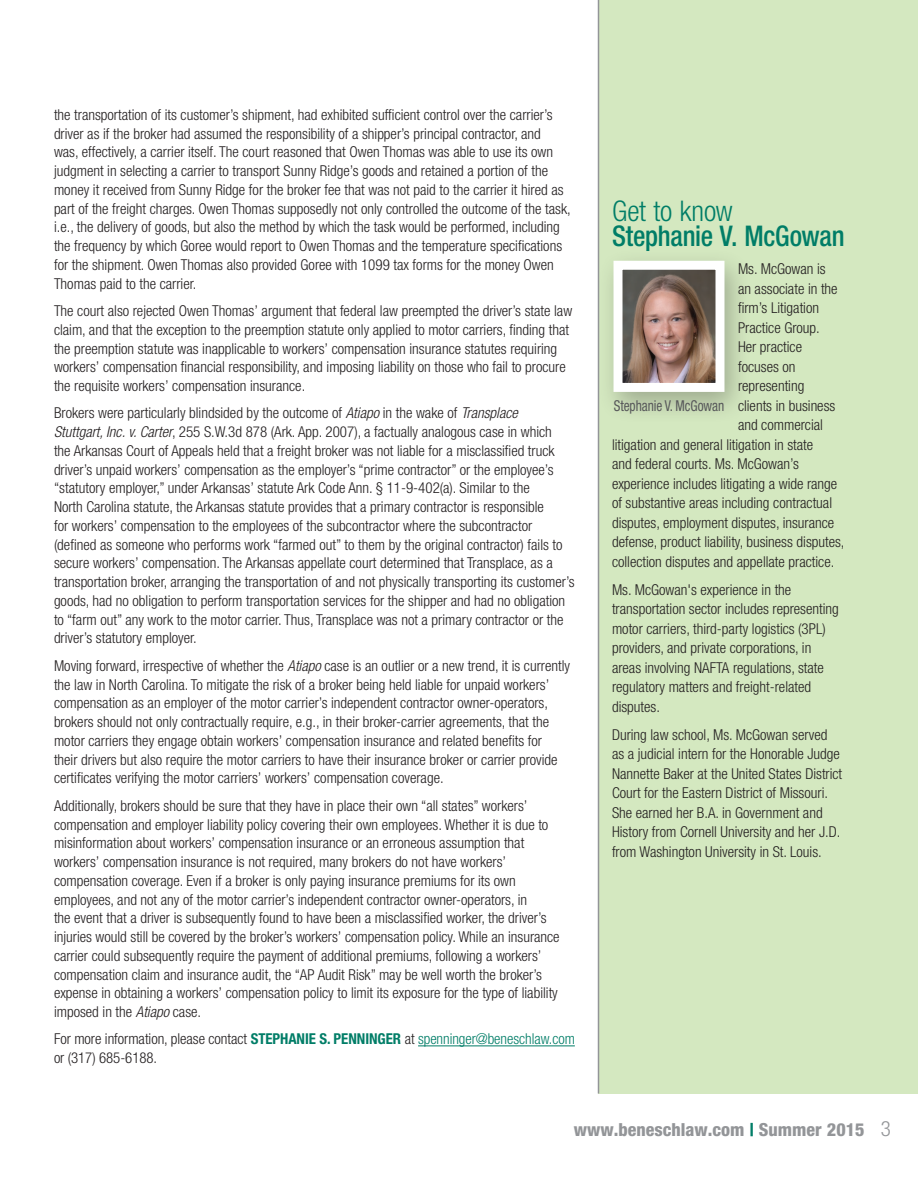
<style>
.page{position:relative;width:918px;height:1188px;background:#fff}
.page>*{position:absolute;margin:0;border:0;box-sizing:border-box;transform-origin:0 0}
.t1{font:500 condensed 28.5px "Helvetica Neue";letter-spacing:-.01em;color:#007d67;scale:.94 1}
.t2{font:300 condensed 28.5px "Helvetica Neue";letter-spacing:-.01em;color:#007d67}
.t3{font:800 condensed 18px "Helvetica Neue";color:#939598}
.t4{font:300 condensed 15px/18.8px "Helvetica Neue";color:#231f20}
.t5{font:condensed 15px "Helvetica Neue";letter-spacing:-.005em;color:#57585a;scale:.89 1}
.s1{font-style:italic}
.s2{font-weight:700;color:#007d67}
.s3{color:#007d67}
.s4{font-weight:300;font-size:21px}
</style>
<div class="page">
<hr style="left:418px;top:1046px;width:157px;height:1px;background:#007d67">
<div style="left:599px;top:0;width:319px;height:1094px;background:#d4e8c0"></div>
<div style="left:596px;top:248px;width:157px;height:176px;background:#231f20;opacity:.3"></div>
<img style="left:624px;top:271px;width:91px;height:111px">
<div style="left:614px;top:261px;width:111px;height:131px;border:9px solid #fff"></div>
<hr style="left:598px;top:0;width:1px;height:1094px;background:#939598">
<p class="t4" style="left:54px;top:105px;width:518px">the transportation of its customer’s shipment, had exhibited sufficient control over the carrier’s driver as if the broker had assumed the responsibility of a shipper’s principal contractor, and<br>was, effectively, a carrier itself. The court reasoned that Owen Thomas was able to use its own judgment in selecting a carrier to transport Sunny Ridge’s goods and retained a portion of the money it received from Sunny Ridge for the broker fee that was not paid to the carrier it hired as part of the freight charges. Owen Thomas supposedly not only controlled the outcome of the task, i.e., the delivery of goods, but also the method by which the task would be performed, including the frequency by which Goree would report to Owen Thomas and the temperature specifications for the shipment. Owen Thomas also provided Goree with 1099 tax forms for the money Owen Thomas paid to the carrier.</p>
<p class="t4" style="left:54px;top:301px;width:520px">The court also rejected Owen Thomas’ argument that federal law preempted the driver’s state law claim, and that the exception to the preemption statute only applied to motor carriers, finding that the preemption statute was inapplicable to workers’ compensation insurance statutes requiring workers’ compensation financial responsibility, and imposing liability on those who fail to procure the requisite workers’ compensation insurance.</p>
<p class="t4" style="left:54px;top:404px;width:522px">Brokers were particularly blindsided by the outcome of <span class="s1">Atiapo</span> in the wake of <span class="s1">Transplace<br>Stuttgart, Inc. v. Carter</span>, 255 S.W.3d 878 (Ark. App. 2007), a factually analogous case in which<br>the Arkansas Court of Appeals held that a freight broker was not liable for a misclassified truck driver’s unpaid workers’ compensation as the employer’s “prime contractor” or the employee’s “statutory employer,” under Arkansas’ statute Ark Code Ann. § 11-9-402(a). Similar to the<br>North Carolina statute, the Arkansas statute provides that a primary contractor is responsible<br>for workers’ compensation to the employees of the subcontractor where the subcontractor (defined as someone who performs work “farmed out” to them by the original contractor) fails to secure workers’ compensation. The Arkansas appellate court determined that Transplace, as a transportation broker, arranging the transportation of and not physically transporting its customer’s goods, had no obligation to perform transportation services for the shipper and had no obligation to “farm out” any work to the motor carrier. Thus, Transplace was not a primary contractor or the driver’s statutory employer.</p>
<p class="t4" style="left:54px;top:656px;width:518px">Moving forward, irrespective of whether the <span class="s1">Atiapo</span> case is an outlier or a new trend, it is currently the law in North Carolina. To mitigate the risk of a broker being held liable for unpaid workers’ compensation as an employer of the motor carrier’s independent contractor owner-operators, brokers should not only contractually require, e.g., in their broker-carrier agreements, that the motor carriers they engage obtain workers’ compensation insurance and related benefits for<br>their drivers but also require the motor carriers to have their insurance broker or carrier provide certificates verifying the motor carriers’ workers’ compensation coverage.</p>
<p class="t4" style="left:54px;top:796px;width:507px">Additionally, brokers should be sure that they have in place their own “all states” workers’ compensation and employer liability policy covering their own employees. Whether it is due to misinformation about workers’ compensation insurance or an erroneous assumption that workers’ compensation insurance is not required, many brokers do not have workers’ compensation coverage. Even if a broker is only paying insurance premiums for its own employees, and not any of the motor carrier’s independent contractor owner-operators, in<br>the event that a driver is subsequently found to have been a misclassified worker, the driver’s injuries would still be covered by the broker’s workers’ compensation policy. While an insurance carrier could subsequently require the payment of additional premiums, following a workers’ compensation claim and insurance audit, the “AP Audit Risk” may be well worth the broker’s expense in obtaining a workers’ compensation policy to limit its exposure for the type of liability imposed in the <span class="s1">Atiapo</span> case.</p>
<p class="t4" style="left:54px;top:1030px;width:522px">For more information, please contact <span class="s2">STEPHANIE S. PENNINGER</span> at <span class="s3">spenninger@beneschlaw.com </span>or (317) 685-6188.</p>
<h1 class="t2" style="left:612px;top:194px;width:122px">Get to know</h1>
<h1 class="t1" style="left:612px;top:219px;width:249px">Stephanie V. McGowan</h1>
<p class="t4" style="left:738px;top:259px;width:89px">Ms. McGowan is</p>
<p class="t4" style="left:738px;top:279px;width:101px">an associate in the</p>
<p class="t4" style="left:738px;top:298px;width:83px">firm’s Litigation</p>
<p class="t4" style="left:738px;top:318px;width:83px">Practice Group.</p>
<p class="t4" style="left:738px;top:337px;width:66px">Her practice</p>
<p class="t4" style="left:738px;top:357px;width:59px">focuses on</p>
<p class="t4" style="left:738px;top:376px;width:68px">representing</p>
<p class="t4" style="left:738px;top:396px;width:99px">clients in business</p>
<p class="t4" style="left:738px;top:415px;width:86px">and commercial</p>
<p class="t4" style="left:612px;top:435px;width:203px">litigation and general litigation in state</p>
<p class="t4" style="left:612px;top:454px;width:188px">and federal courts. Ms. McGowan’s</p>
<p class="t4" style="left:612px;top:474px;width:227px">experience includes litigating a wide range</p>
<p class="t4" style="left:612px;top:493px;width:222px">of substantive areas including contractual</p>
<p class="t4" style="left:612px;top:513px;width:224px">disputes, employment disputes, insurance</p>
<p class="t4" style="left:612px;top:532px;width:234px">defense, product liability, business disputes,</p>
<p class="t4" style="left:612px;top:552px;width:224px">collection disputes and appellate practice.</p>
<p class="t4" style="left:612px;top:580px;width:228px;line-height:19.5px">Ms. McGowan's experience in the transportation sector includes representing motor carriers, third-party logistics (3PL) providers, and private corporations, in areas involving NAFTA regulations, state regulatory matters and freight-related disputes.</p>
<p class="t4" style="left:612px;top:725px;width:232px;line-height:19.5px">During law school, Ms. McGowan served as a judicial intern for the Honorable Judge Nannette Baker at the United States District Court for the Eastern District of Missouri.<br>She earned her B.A. in Government and History from Cornell University and her J.D. from Washington University in St. Louis.</p>
<p class="t5" style="left:614px;top:397px;width:126px">Stephanie V. McGowan</p>
<p class="t3" style="left:574px;top:1118px;width:319px">www.beneschlaw.com <span class="s3">|</span> Summer 2015 <span class="s4">3</span></p>
</div>
